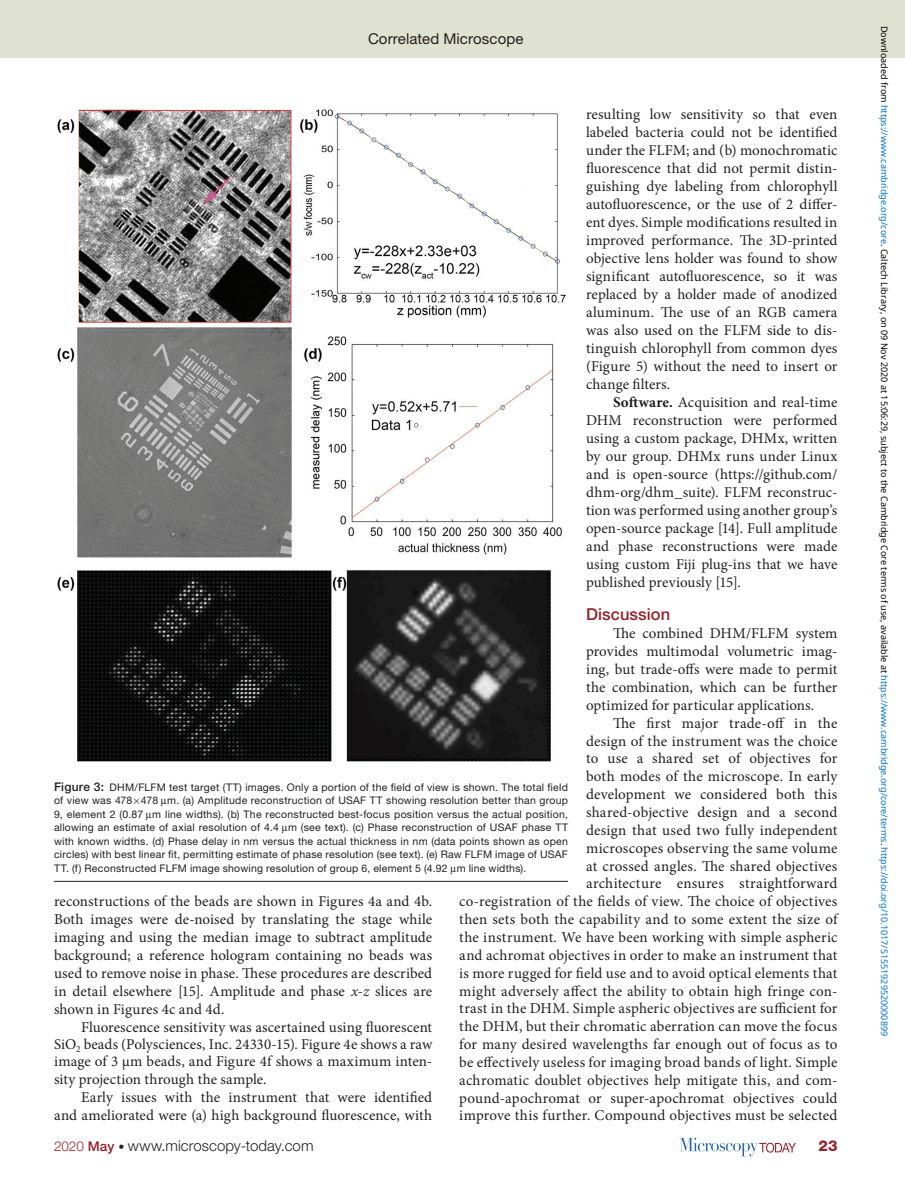
<style>
.page{position:relative;width:905px;height:1188px;background:#fff}
.page>*{position:absolute;margin:0;border:0;box-sizing:border-box;transform-origin:0 0}
.t1{font:500 16.5px "Helvetica Neue LT Std";letter-spacing:.005em;color:#98212a}
.t2{font:15px/18px "Minion Pro";letter-spacing:.01em;color:#231f20;text-align:justify}
.t3{font:300 15px "Helvetica Neue LT Std";letter-spacing:.005em;color:#231f20}
.t4{font:15px "Helvetica Neue LT Std";letter-spacing:.005em;color:#231f20}
.t5{font:800 15px "Helvetica Neue LT Std";color:#98212a}
.t6{font:10.5px/13.5px "Helvetica Neue LT Std";letter-spacing:.02em;color:#231f20;text-align:justify}
.t7{font:9px "Noto Sans";color:#0172cf}
.s1{font-weight:700}
.s2{font-weight:500;font-size:12px}
.s3{font-style:italic}
.s4{font-size:13.5px;color:#98212a}
.s5{font-weight:500;font-size:13.5px;color:#98212a}
.s6{font-size:12px}
.s7{color:#000}
</style>
<div class="page">
<div style="left:0;top:0;width:904px;height:58px;background:#e0e2d1"></div>
<svg style="left:679px;top:1138px;width:116px;height:18px"></svg>
<hr style="left:54px;top:881px;width:514px;height:1px;background:#231f20">
<img style="left:57px;top:109px;width:509px;height:653px">
<p class="t4" style="left:368px;top:30px;width:157px">Correlated Microscope</p>
<p class="t2" style="left:586px;top:105px;width:253px">resulting low sensitivity so that even labeled bacteria could not be identified under the FLFM; and (b) monochromatic fluorescence that did not permit distin&shy;guishing dye labeling from chlorophyll autofluorescence, or the use of 2 differ&shy;ent dyes. Simple modifications resulted in improved performance. The 3D-printed objective lens holder was found to show significant autofluorescence, so it was replaced by a holder made of anodized aluminum. The use of an RGB camera was also used on the FLFM side to dis&shy;tinguish chlorophyll from common dyes (Figure 5) without the need to insert or change filters.</p>
<p class="t2" style="left:586px;top:393px;width:253px;text-indent:27px"><span class="s1">Software.</span> Acquisition and real-time DHM reconstruction were performed using a custom package, DHMx, written by our group. DHMx runs under Linux and is open-source (https://github.com/ dhm-org/dhm_suite). FLFM reconstruc&shy;tion was performed using another group’s open-source package [14]. Full amplitude and phase reconstructions were made using custom Fiji plug-ins that we have published previously [15].</p>
<p class="t1" style="left:586px;top:604px;width:86px">Discussion</p>
<p class="t2" style="left:586px;top:624px;width:253px;text-indent:27px">The combined DHM/FLFM system provides multimodal volumetric imag&shy;ing, but trade-offs were made to permit the combination, which can be further optimized for particular applications.</p>
<p class="t2" style="left:459px;top:714px;width:380px;text-align:right">The first major trade-off in the<br>design of the instrument was the choice<br>to use a shared set of objectives for<br>both modes of the microscope. In early<br>development we considered both this<br>shared-objective design and a second<br>design that used two fully independent<br>microscopes observing the same volume<br>at crossed angles. The shared objectives<br>architecture ensures straightforward<br>co-registration of the fields of view. The choice of objectives then sets both the capability and to some extent the size of the instrument. We have been working with simple aspheric and achromat objectives in order to make an instrument that is more rugged for field use and to avoid optical elements that might adversely affect the ability to obtain high fringe con&shy;trast in the DHM. Simple aspheric objectives are sufficient for the DHM, but their chromatic aberration can move the focus for many desired wavelengths far enough out of focus as to be effectively useless for imaging broad bands of light. Simple achromatic doublet objectives help mitigate this, and com&shy;pound-apochromat or super-apochromat objectives could improve this further. Compound objectives must be selected</p>
<p class="t6" style="left:54px;top:780px;width:515px"><span class="s2">Figure 3:</span> DHM/FLFM test target (TT) images. Only a portion of the field of view is shown. The total field of view was 478 478 m. (a) Amplitude reconstruction of USAF TT showing resolution better than group 9, element 2 (0.87 m line widths). (b) The reconstructed best-focus position versus the actual position, allowing an estimate of axial resolution of 4.4 m (see text). (c) Phase reconstruction of USAF phase TT with known widths. (d) Phase delay in nm versus the actual thickness in nm (data points shown as open circles) with best linear fit, permitting estimate of phase resolution (see text). (e) Raw FLFM image of USAF TT. (f) Reconstructed FLFM image showing resolution of group 6, element 5 (4.92 m line widths).</p>
<p class="t2" style="left:54px;top:893px;width:380px">reconstructions of the beads are shown in Figures 4a and 4b.<br>Both images were de-noised by translating the stage while imaging and using the median image to subtract amplitude background; a reference hologram containing no beads was used to remove noise in phase. These procedures are described in detail elsewhere [15]. Amplitude and phase <span class="s3">x-z</span> slices are shown in Figures 4c and 4d.</p>
<p class="t2" style="left:54px;top:1018px;width:380px;line-height:17.4px;text-indent:27px">Fluorescence sensitivity was ascertained using fluorescent SiO<sub>2</sub> beads (Polysciences, Inc. 24330-15). Figure 4e shows a raw image of 3 µm beads, and Figure 4f shows a maximum inten&shy;sity projection through the sample.</p>
<p class="t2" style="left:54px;top:1088px;width:380px;text-align:right">Early issues with the instrument that were identified<br>and ameliorated were (a) high background fluorescence, with</p>
<p class="t3" style="left:54px;top:1137px;width:261px"><span class="s4">2020</span> <span class="s5">May</span> <span class="s6">•</span> www.microscopy-today.com</p>
<p class="t5" style="left:818px;top:1137px;width:21px">23</p>
<p class="t7" style="left:890px;top:26px;width:1012px;rotate:90deg"><span class="s7">Downloaded from</span> https://www.cambridge.org/core<span class="s7">. Caltech Library, on 09 Nov 2020 at 15:06:29, subject to the Cambridge Core terms of use, available at</span> https://www.cambridge.org/core/terms<span class="s7">.</span> https://doi.org/10.1017/S1551929520000899</p>
</div>
